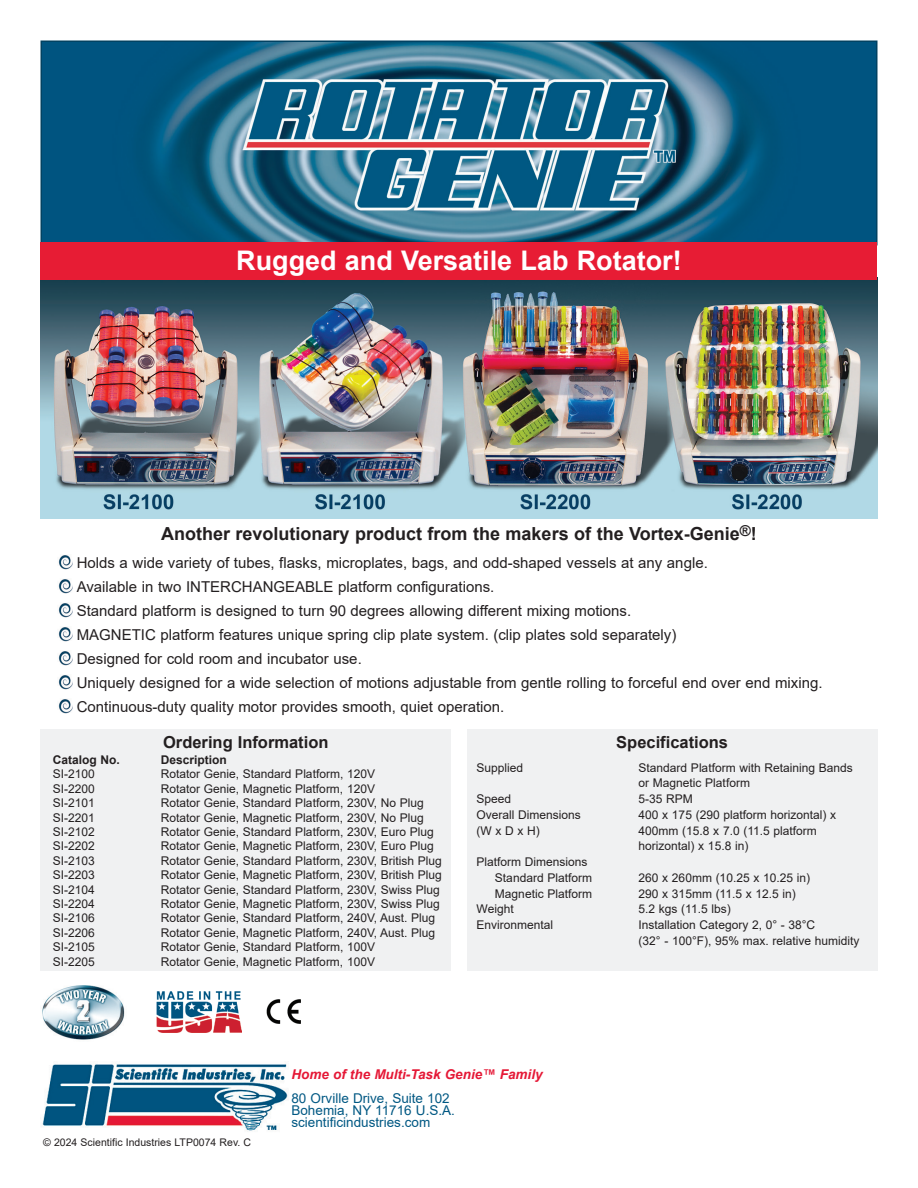
<style>
.page{position:relative;width:918px;height:1188px;background:#fff}
.page>*{position:absolute;margin:0;border:0;box-sizing:border-box;transform-origin:0 0}
.t1{font:700 27px "Arial";color:#fff}
.t2{font:700 18px "Arial";color:#231f20}
.t3{font:700 16.5px "Arial";color:#231f20}
.t4{font:15px "Arial";color:#231f20}
.t5{font:13.5px "Arial";color:#005883}
.t6{font:italic 700 13.5px "Arial";color:#e51836}
.t7{font:12px/15.8px "Arial";color:#231f20}
.t8{font:700 12px "Arial";color:#231f20}
.t9{font:10.5px "Arial";color:#231f20}
</style>
<div class="page">
<img style="left:40px;top:279px;width:838px;height:239px">
<img style="left:43px;top:43px;width:832px;height:199px">
<div style="left:40px;top:40px;width:838px;height:205px;border:2px solid #024262"></div>
<div style="left:40px;top:242px;width:838px;height:37px;background:#e71c34"></div>
<div style="left:40px;top:729px;width:411px;height:242px;background:#f0f1f2"></div>
<div style="left:467px;top:729px;width:411px;height:242px;background:#f0f1f2"></div>
<img style="left:267px;top:999px;width:34px;height:25px">
<img style="left:42px;top:985px;width:83px;height:55px">
<img style="left:156px;top:992px;width:86px;height:40px">
<img style="left:58px;top:555px;width:14px;height:15px">
<img style="left:58px;top:579px;width:14px;height:15px">
<img style="left:58px;top:603px;width:14px;height:14px">
<img style="left:58px;top:627px;width:14px;height:14px">
<img style="left:58px;top:651px;width:14px;height:14px">
<img style="left:58px;top:675px;width:14px;height:14px">
<img style="left:58px;top:699px;width:14px;height:14px">
<img style="left:42px;top:1064px;width:246px;height:68px">
<p class="t1" style="left:236px;top:242px;width:447px">Rugged and Versatile Lab Rotator!</p>
<p class="t2" style="left:161px;top:521px;width:597px">Another revolutionary product from the makers of the Vortex-Genie<sup>®</sup>!</p>
<p class="t4" style="left:77px;top:553px;width:633px">Holds a wide variety of tubes, flasks, microplates, bags, and odd-shaped vessels at any angle.</p>
<p class="t4" style="left:77px;top:577px;width:419px">Available in two INTERCHANGEABLE platform configurations.</p>
<p class="t4" style="left:77px;top:601px;width:556px">Standard platform is designed to turn 90 degrees allowing different mixing motions.</p>
<p class="t4" style="left:77px;top:625px;width:601px">MAGNETIC platform features unique spring clip plate system. (clip plates sold separately)</p>
<p class="t4" style="left:77px;top:649px;width:287px">Designed for cold room and incubator use.</p>
<p class="t4" style="left:77px;top:673px;width:747px">Uniquely designed for a wide selection of motions adjustable from gentle rolling to forceful end over end mixing.</p>
<p class="t4" style="left:77px;top:697px;width:429px">Continuous-duty quality motor provides smooth, quiet operation.</p>
<p class="t3" style="left:163px;top:730px;width:167px">Ordering Information</p>
<p class="t3" style="left:616px;top:730px;width:113px">Specifications</p>
<p class="t8" style="left:53px;top:751px;width:69px">Catalog No.</p>
<p class="t8" style="left:161px;top:751px;width:68px">Description</p>
<p class="t7" style="left:53px;top:766px;width:44px">SI-2100</p>
<p class="t7" style="left:161px;top:766px;width:216px">Rotator Genie, Standard Platform, 120V</p>
<p class="t7" style="left:53px;top:781px;width:44px">SI-2200</p>
<p class="t7" style="left:161px;top:781px;width:216px">Rotator Genie, Magnetic Platform, 120V</p>
<p class="t7" style="left:53px;top:795px;width:44px">SI-2101</p>
<p class="t7" style="left:161px;top:795px;width:265px">Rotator Genie, Standard Platform, 230V, No Plug</p>
<p class="t7" style="left:53px;top:810px;width:44px">SI-2201</p>
<p class="t7" style="left:161px;top:810px;width:265px">Rotator Genie, Magnetic Platform, 230V, No Plug</p>
<p class="t7" style="left:53px;top:824px;width:44px">SI-2102</p>
<p class="t7" style="left:161px;top:824px;width:275px">Rotator Genie, Standard Platform, 230V, Euro Plug</p>
<p class="t7" style="left:53px;top:838px;width:44px">SI-2202</p>
<p class="t7" style="left:161px;top:838px;width:275px">Rotator Genie, Magnetic Platform, 230V, Euro Plug</p>
<p class="t7" style="left:53px;top:853px;width:44px">SI-2103</p>
<p class="t7" style="left:161px;top:853px;width:283px">Rotator Genie, Standard Platform, 230V, British Plug</p>
<p class="t7" style="left:53px;top:867px;width:44px">SI-2203</p>
<p class="t7" style="left:161px;top:867px;width:283px">Rotator Genie, Magnetic Platform, 230V, British Plug</p>
<p class="t7" style="left:53px;top:882px;width:44px">SI-2104</p>
<p class="t7" style="left:161px;top:882px;width:281px">Rotator Genie, Standard Platform, 230V, Swiss Plug</p>
<p class="t7" style="left:53px;top:896px;width:44px">SI-2204</p>
<p class="t7" style="left:161px;top:896px;width:281px">Rotator Genie, Magnetic Platform, 230V, Swiss Plug</p>
<p class="t7" style="left:53px;top:910px;width:44px">SI-2106</p>
<p class="t7" style="left:161px;top:910px;width:276px">Rotator Genie, Standard Platform, 240V, Aust. Plug</p>
<p class="t7" style="left:53px;top:925px;width:44px">SI-2206</p>
<p class="t7" style="left:161px;top:925px;width:276px">Rotator Genie, Magnetic Platform, 240V, Aust. Plug</p>
<p class="t7" style="left:53px;top:939px;width:44px">SI-2105</p>
<p class="t7" style="left:161px;top:939px;width:216px">Rotator Genie, Standard Platform, 100V</p>
<p class="t7" style="left:53px;top:954px;width:44px">SI-2205</p>
<p class="t7" style="left:161px;top:954px;width:216px">Rotator Genie, Magnetic Platform, 100V</p>
<p class="t7" style="left:477px;top:759px;width:48px">Supplied</p>
<p class="t7" style="left:639px;top:759px;width:216px">Standard Platform with Retaining Bands</p>
<p class="t7" style="left:639px;top:775px;width:113px">or Magnetic Platform</p>
<p class="t7" style="left:477px;top:791px;width:36px">Speed</p>
<p class="t7" style="left:639px;top:791px;width:56px">5-35 RPM</p>
<p class="t7" style="left:477px;top:807px;width:106px">Overall Dimensions</p>
<p class="t7" style="left:639px;top:807px;width:199px">400 x 175 (290 platform horizontal) x</p>
<p class="t7" style="left:477px;top:822px;width:65px">(W x D x H)</p>
<p class="t7" style="left:639px;top:822px;width:180px">400mm (15.8 x 7.0 (11.5 platform</p>
<p class="t7" style="left:639px;top:838px;width:111px">horizontal) x 15.8 in)</p>
<p class="t7" style="left:495px;top:854px;width:99px;text-indent:-18px">Platform Dimensions<br>Standard Platform</p>
<p class="t7" style="left:639px;top:870px;width:173px">260 x 260mm (10.25 x 10.25 in)</p>
<p class="t7" style="left:495px;top:885px;width:99px">Magnetic Platform</p>
<p class="t7" style="left:639px;top:885px;width:159px">290 x 315mm (11.5 x 12.5 in)</p>
<p class="t7" style="left:477px;top:901px;width:39px">Weight</p>
<p class="t7" style="left:639px;top:901px;width:94px">5.2 kgs (11.5 lbs)</p>
<p class="t7" style="left:477px;top:917px;width:78px">Environmental</p>
<p class="t7" style="left:639px;top:917px;width:178px">Installation Category 2, 0° - 38°C</p>
<p class="t7" style="left:639px;top:933px;width:223px">(32° - 100°F), 95% max. relative humidity</p>
<p class="t9" style="left:43px;top:1135px;width:210px">© 2024 Scientific Industries LTP0074 Rev. C</p>
<p class="t6" style="left:291px;top:1065px;width:253px">Home of the Multi-Task Genie™ Family</p>
<p class="t5" style="left:291px;top:1089px;width:160px">80 Orville Drive, Suite 102</p>
<p class="t5" style="left:291px;top:1101px;width:165px">Bohemia, NY 11716 U.S.A.</p>
<p class="t5" style="left:291px;top:1113px;width:140px">scientificindustries.com</p>
</div>
